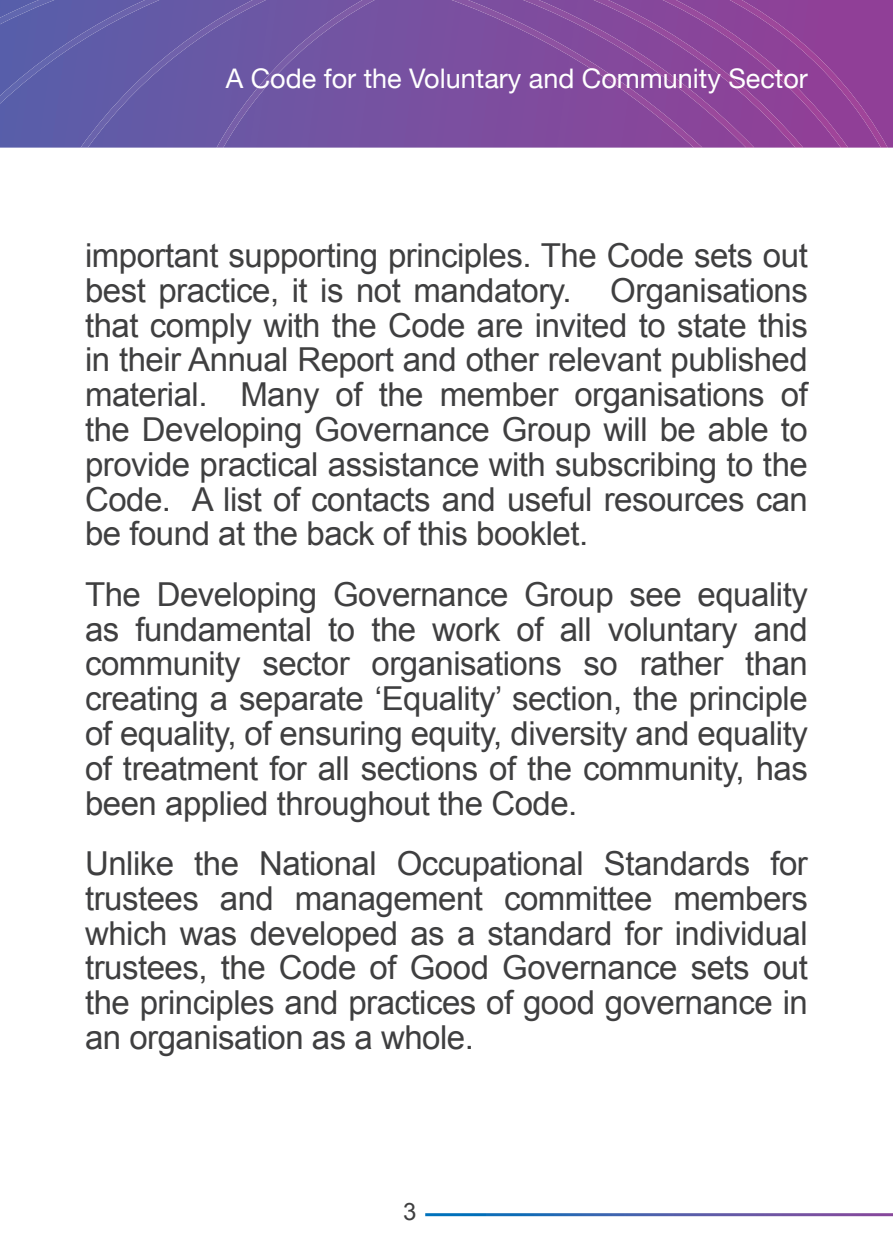
<style>
.page{position:relative;width:893px;height:1259px;background:#fff}
.page>*{position:absolute;margin:0;border:0;box-sizing:border-box;transform-origin:0 0}
.t1{font:33px/34.8px "Arial";letter-spacing:-.015em;color:#3f3f40;text-align:justify}
.t2{font:27px "Helvetica Neue";color:#fff}
.t3{font:24px "Arial";color:#3f3f40}
</style>
<div class="page">
<svg style="left:848px;top:0;width:40px;height:148px;background:#914097"></svg>
<svg style="left:803px;top:0;width:45px;height:148px;background:#924198"></svg>
<svg style="left:754px;top:0;width:49px;height:148px;background:#914499"></svg>
<svg style="left:702px;top:0;width:52px;height:148px;background:#8e469a"></svg>
<svg style="left:406px;top:0;width:296px;height:148px;background:#824c9e"></svg>
<svg style="left:0;top:0;width:406px;height:148px;background:#6959a6"></svg>
<p class="t2" style="left:226px;top:62px;width:584px">A Code for the Voluntary and Community Sector</p>
<p class="t1" style="left:85px;top:238px;width:724px">important supporting principles. The Code sets out best practice, it is not mandatory. Organisations that comply with the Code are invited to state this in their Annual Report and other relevant published material. Many of the member organisations of the Developing Governance Group will be able to provide practical assistance with subscribing to the Code. A list of contacts and useful resources can be found at the back of this booklet.</p>
<p class="t1" style="left:85px;top:577px;width:724px">The Developing Governance Group see equality as fundamental to the work of all voluntary and community sector organisations so rather than creating a separate ‘Equality’ section, the principle of equality, of ensuring equity, diversity and equality of treatment for all sections of the community, has been applied throughout the Code.</p>
<p class="t1" style="left:85px;top:846px;width:724px">Unlike the National Occupational Standards for trustees and management committee members which was developed as a standard for individual trustees, the Code of Good Governance sets out the principles and practices of good governance in an organisation as a whole.</p>
<p class="t3" style="left:403px;top:1198px;width:15px">3</p>
</div>
